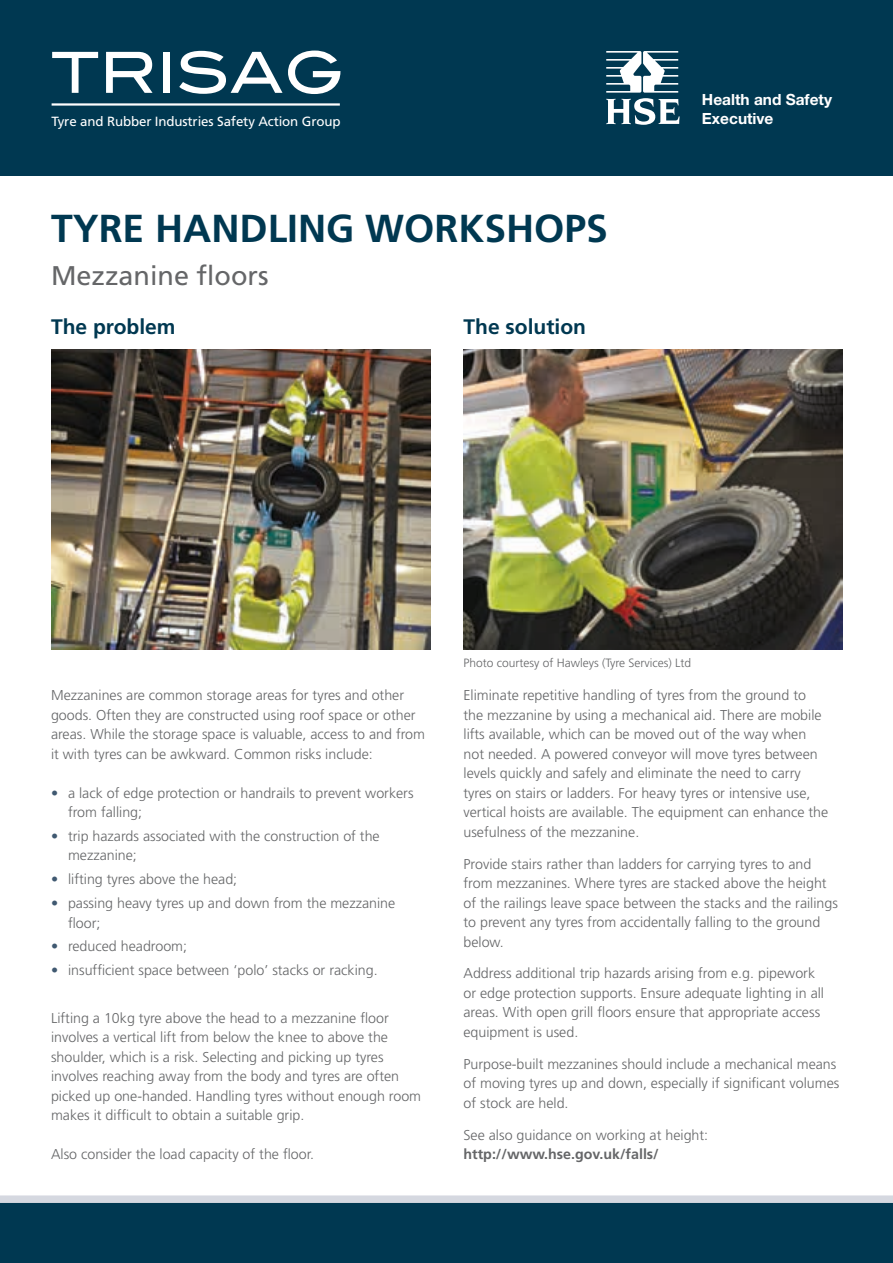
<style>
.page{position:relative;width:893px;height:1263px;background:#fff}
.page>*{position:absolute;margin:0;border:0;box-sizing:border-box;transform-origin:0 0}
.t1{font:56.55px "Blair Md ITCTT Medium";color:#fff}
.t2{font:700 39px "Frutiger";color:#003851}
.t3{font:27px "Frutiger";color:#656668}
.t4{font:700 21px "Frutiger";color:#003851}
.t5{font:700 15.45px "Helvetica Neue";color:#fff}
.t6{font:300 14.25px/19.5px "Frutiger";color:#656668}
.t7{font:700 14.25px "Frutiger";color:#656668}
.t8{font:13.35px "Frutiger";letter-spacing:-.01em;color:#fff}
.t9{font:300 12px "Frutiger";color:#656668}
.s1{color:#405971}
</style>
<div class="page">
<div style="left:0;top:0;width:893px;height:176px;background:#003851"></div>
<div style="left:0;top:1199px;width:893px;height:64px;background:#003851"></div>
<div style="left:0;top:1195px;width:893px;height:8px;background:#d5d8e0"></div>
<hr style="left:52px;top:103px;width:288px;height:3px;background:#fff">
<svg style="left:606px;top:51px;width:74px;height:74px"></svg>
<img style="left:463px;top:350px;width:380px;height:299px">
<img style="left:51px;top:350px;width:379px;height:299px">
<h1 class="t1" style="left:51px;top:26px;width:296px">TRISAG</h1>
<p class="t8" style="left:51px;top:114px;width:291px">Tyre and Rubber Industries Safety Action Group</p>
<p class="t5" style="left:702px;top:109px;width:73px">Executive</p>
<p class="t5" style="left:702px;top:90px;width:132px">Health and Safety</p>
<h2 class="t2" style="left:51px;top:206px;width:558px">TYRE HANDLING WORKSHOPS</h2>
<h3 class="t3" style="left:51px;top:259px;width:219px">Mezzanine floors</h3>
<h3 class="t4" style="left:51px;top:314px;width:126px">The problem</h3>
<h3 class="t4" style="left:463px;top:314px;width:124px">The solution</h3>
<p class="t6" style="left:51px;top:685px;width:375px">Mezzanines are common storage areas for tyres and other goods. Often they are constructed using roof space or other areas. While the storage space is valuable, access to and from it with tyres can be awkward. Common risks include:</p>
<p class="t6" style="left:68px;top:783px;width:347px;text-indent:-17px"><span class="s1">•</span> a lack of edge protection or handrails to prevent workers from falling;</p>
<p class="t6" style="left:68px;top:826px;width:313px;text-indent:-17px"><span class="s1">•</span> trip hazards associated with the construction of the mezzanine;</p>
<p class="t6" style="left:51px;top:869px;width:188px"><span class="s1">•</span> lifting tyres above the head;</p>
<p class="t6" style="left:68px;top:893px;width:329px;text-indent:-17px"><span class="s1">•</span> passing heavy tyres up and down from the mezzanine floor;</p>
<p class="t6" style="left:51px;top:936px;width:138px"><span class="s1">•</span> reduced headroom;</p>
<p class="t6" style="left:51px;top:960px;width:328px"><span class="s1">•</span> insufficient space between ‘polo’ stacks or racking.</p>
<p class="t6" style="left:51px;top:1008px;width:372px">Lifting a 10kg tyre above the head to a mezzanine floor involves a vertical lift from below the knee to above the shoulder, which is a risk. Selecting and picking up tyres involves reaching away from the body and tyres are often picked up one-handed. Handling tyres without enough room makes it difficult to obtain a suitable grip.</p>
<p class="t6" style="left:51px;top:1144px;width:265px">Also consider the load capacity of the floor.</p>
<p class="t9" style="left:463px;top:656px;width:229px">Photo courtesy of Hawleys (Tyre Services) Ltd</p>
<p class="t6" style="left:463px;top:685px;width:366px">Eliminate repetitive handling of tyres from the ground to the mezzanine by using a mechanical aid. There are mobile lifts available, which can be moved out of the way when not needed. A powered conveyor will move tyres between levels quickly and safely and eliminate the need to carry tyres on stairs or ladders. For heavy tyres or intensive use, vertical hoists are available. The equipment can enhance the usefulness of the mezzanine.</p>
<p class="t6" style="left:463px;top:854px;width:376px">Provide stairs rather than ladders for carrying tyres to and from mezzanines. Where tyres are stacked above the height of the railings leave space between the stacks and the railings to prevent any tyres from accidentally falling to the ground below.</p>
<p class="t6" style="left:463px;top:964px;width:362px">Address additional trip hazards arising from e.g. pipework or edge protection supports. Ensure adequate lighting in all areas. With open grill floors ensure that appropriate access equipment is used.</p>
<p class="t6" style="left:463px;top:1054px;width:377px">Purpose-built mezzanines should include a mechanical means of moving tyres up and down, especially if significant volumes of stock are held.</p>
<p class="t6" style="left:463px;top:1125px;width:246px">See also guidance on working at height:</p>
<p class="t7" style="left:463px;top:1146px;width:197px">http://www.hse.gov.uk/falls/</p>
</div>
